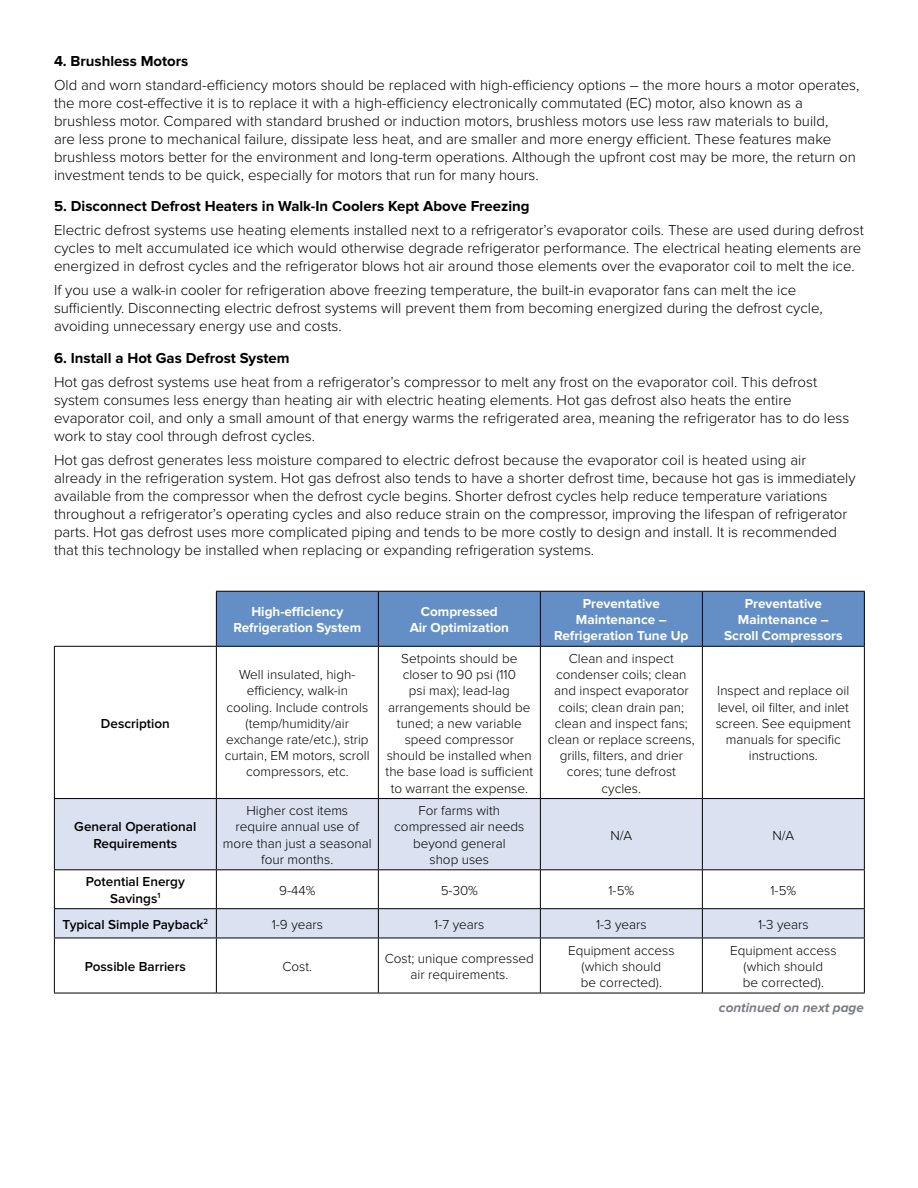
<style>
.page{position:relative;width:918px;height:1188px;background:#fff}
.page>*{position:absolute;margin:0;border:0;box-sizing:border-box;transform-origin:0 0}
.Body{font:300 15px/18px "Proxima Nova";color:#000}
.Sub_2{font:700 15px "Proxima Nova";color:#000}
.Body-2{font:300 13.5px/16.2px "Proxima Nova";color:#000;text-align:center}
.Body-3{font:700 13.5px/16.2px "Proxima Nova";color:#fff;text-align:center}
.Body-4{font:600 13.5px/16.2px "Proxima Nova";color:#000;text-align:center}
.t1{font:italic 700 13.5px "Proxima Nova";color:#797d82}
</style>
<div class="page">
<div style="left:217px;top:592px;width:647px;height:54px;background:#638fc6"></div>
<svg style="left:55px;top:799px;width:809px;height:139px;fill:#dae1f1"></svg>
<hr style="left:216px;top:591px;width:162px;height:1px;background:#000">
<hr style="left:216px;top:592px;width:1px;height:54px;background:#000">
<hr style="left:378px;top:591px;width:162px;height:1px;background:#000">
<hr style="left:378px;top:592px;width:1px;height:54px;background:#000">
<hr style="left:540px;top:591px;width:162px;height:1px;background:#000">
<hr style="left:540px;top:592px;width:1px;height:54px;background:#000">
<hr style="left:702px;top:591px;width:163px;height:1px;background:#000">
<hr style="left:702px;top:592px;width:1px;height:54px;background:#000">
<hr style="left:864px;top:592px;width:1px;height:54px;background:#000">
<hr style="left:54px;top:646px;width:162px;height:1px;background:#000">
<hr style="left:54px;top:647px;width:1px;height:151px;background:#000">
<hr style="left:216px;top:646px;width:162px;height:1px;background:#000">
<hr style="left:216px;top:647px;width:1px;height:151px;background:#000">
<hr style="left:378px;top:646px;width:162px;height:1px;background:#000">
<hr style="left:378px;top:647px;width:1px;height:151px;background:#000">
<hr style="left:540px;top:646px;width:162px;height:1px;background:#000">
<hr style="left:540px;top:647px;width:1px;height:151px;background:#000">
<hr style="left:702px;top:646px;width:163px;height:1px;background:#000">
<hr style="left:702px;top:647px;width:1px;height:151px;background:#000">
<hr style="left:864px;top:647px;width:1px;height:151px;background:#000">
<hr style="left:54px;top:798px;width:162px;height:1px;background:#000">
<hr style="left:54px;top:799px;width:1px;height:70px;background:#000">
<hr style="left:216px;top:798px;width:162px;height:1px;background:#000">
<hr style="left:216px;top:799px;width:1px;height:70px;background:#000">
<hr style="left:378px;top:798px;width:162px;height:1px;background:#000">
<hr style="left:378px;top:799px;width:1px;height:70px;background:#000">
<hr style="left:540px;top:798px;width:162px;height:1px;background:#000">
<hr style="left:540px;top:799px;width:1px;height:70px;background:#000">
<hr style="left:702px;top:798px;width:163px;height:1px;background:#000">
<hr style="left:702px;top:799px;width:1px;height:70px;background:#000">
<hr style="left:864px;top:799px;width:1px;height:70px;background:#000">
<hr style="left:54px;top:869px;width:162px;height:1px;background:#000">
<hr style="left:54px;top:870px;width:1px;height:38px;background:#000">
<hr style="left:216px;top:869px;width:162px;height:1px;background:#000">
<hr style="left:216px;top:870px;width:1px;height:38px;background:#000">
<hr style="left:378px;top:869px;width:162px;height:1px;background:#000">
<hr style="left:378px;top:870px;width:1px;height:38px;background:#000">
<hr style="left:540px;top:869px;width:162px;height:1px;background:#000">
<hr style="left:540px;top:870px;width:1px;height:38px;background:#000">
<hr style="left:702px;top:869px;width:163px;height:1px;background:#000">
<hr style="left:702px;top:870px;width:1px;height:38px;background:#000">
<hr style="left:864px;top:870px;width:1px;height:38px;background:#000">
<hr style="left:54px;top:908px;width:162px;height:1px;background:#000">
<svg style="left:54px;top:909px;width:1px;height:29px"></svg>
<hr style="left:216px;top:908px;width:162px;height:1px;background:#000">
<svg style="left:216px;top:909px;width:1px;height:29px"></svg>
<hr style="left:378px;top:908px;width:162px;height:1px;background:#000">
<svg style="left:378px;top:909px;width:1px;height:29px"></svg>
<hr style="left:540px;top:908px;width:162px;height:1px;background:#000">
<svg style="left:540px;top:909px;width:1px;height:29px"></svg>
<hr style="left:702px;top:908px;width:163px;height:1px;background:#000">
<svg style="left:702px;top:909px;width:1px;height:29px"></svg>
<svg style="left:864px;top:909px;width:1px;height:29px"></svg>
<hr style="left:54px;top:938px;width:162px;height:1px;background:#000">
<hr style="left:54px;top:938px;width:1px;height:55px;background:#000">
<hr style="left:216px;top:938px;width:162px;height:1px;background:#000">
<hr style="left:216px;top:938px;width:1px;height:55px;background:#000">
<hr style="left:378px;top:938px;width:162px;height:1px;background:#000">
<hr style="left:378px;top:938px;width:1px;height:55px;background:#000">
<hr style="left:540px;top:938px;width:162px;height:1px;background:#000">
<hr style="left:540px;top:938px;width:1px;height:55px;background:#000">
<hr style="left:702px;top:938px;width:163px;height:1px;background:#000">
<hr style="left:702px;top:938px;width:1px;height:55px;background:#000">
<hr style="left:864px;top:938px;width:1px;height:55px;background:#000">
<hr style="left:216px;top:993px;width:162px;height:1px;background:#000">
<hr style="left:378px;top:993px;width:162px;height:1px;background:#000">
<hr style="left:540px;top:993px;width:162px;height:1px;background:#000">
<hr style="left:702px;top:993px;width:163px;height:1px;background:#000">
<hr style="left:54px;top:993px;width:162px;height:1px;background:#000">
<p class="Sub_2" style="left:54px;top:52px;width:136px">4. Brushless Motors</p>
<p class="Body" style="left:54px;top:76px;width:807px">Old and worn standard-efficiency motors should be replaced with high-efficiency options – the more hours a motor operates, the more cost-effective it is to replace it with a high-efficiency electronically commutated (EC) motor, also known as a brushless motor. Compared with standard brushed or induction motors, brushless motors use less raw materials to build,<br>are less prone to mechanical failure, dissipate less heat, and are smaller and more energy efficient. These features make brushless motors better for the environment and long-term operations. Although the upfront cost may be more, the return on investment tends to be quick, especially for motors that run for many hours.</p>
<p class="Sub_2" style="left:54px;top:198px;width:477px">5. Disconnect Defrost Heaters in Walk-In Coolers Kept Above Freezing</p>
<p class="Body" style="left:54px;top:222px;width:811px">Electric defrost systems use heating elements installed next to a refrigerator’s evaporator coils. These are used during defrost cycles to melt accumulated ice which would otherwise degrade refrigerator performance. The electrical heating elements are energized in defrost cycles and the refrigerator blows hot air around those elements over the evaporator coil to melt the ice.</p>
<p class="Body" style="left:54px;top:282px;width:770px">If you use a walk-in cooler for refrigeration above freezing temperature, the built-in evaporator fans can melt the ice sufficiently. Disconnecting electric defrost systems will prevent them from becoming energized during the defrost cycle, avoiding unnecessary energy use and costs.</p>
<p class="Sub_2" style="left:54px;top:349px;width:237px">6. Install a Hot Gas Defrost System</p>
<p class="Body" style="left:54px;top:373px;width:797px">Hot gas defrost systems use heat from a refrigerator’s compressor to melt any frost on the evaporator coil. This defrost system consumes less energy than heating air with electric heating elements. Hot gas defrost also heats the entire evaporator coil, and only a small amount of that energy warms the refrigerated area, meaning the refrigerator has to do less work to stay cool through defrost cycles.</p>
<p class="Body" style="left:54px;top:451px;width:803px">Hot gas defrost generates less moisture compared to electric defrost because the evaporator coil is heated using air already in the refrigeration system. Hot gas defrost also tends to have a shorter defrost time, because hot gas is immediately available from the compressor when the defrost cycle begins. Shorter defrost cycles help reduce temperature variations throughout a refrigerator’s operating cycles and also reduce strain on the compressor, improving the lifespan of refrigerator parts. Hot gas defrost uses more complicated piping and tends to be more costly to design and install. It is recommended that this technology be installed when replacing or expanding refrigeration systems.</p>
<p class="Body-4" style="left:101px;top:715px;width:70px">Description</p>
<p class="Body-4" style="left:74px;top:819px;width:124px">General Operational<br>Requirements</p>
<p class="Body-3" style="left:233px;top:604px;width:129px">High-efficiency<br>Refrigeration System</p>
<p class="Body-3" style="left:410px;top:604px;width:101px">Compressed<br>Air Optimization</p>
<p class="Body-3" style="left:554px;top:596px;width:136px">Preventative<br>Maintenance –<br>Refrigeration Tune Up</p>
<p class="Body-3" style="left:724px;top:596px;width:120px">Preventative<br>Maintenance –<br>Scroll Compressors</p>
<p class="Body-2" style="left:225px;top:667px;width:146px">Well insulated, high&shy;efficiency, walk-in cooling. Include controls (temp/humidity/air exchange rate/etc.), strip curtain, EM motors, scroll compressors, etc.</p>
<p class="Body-2" style="left:386px;top:651px;width:149px">Setpoints should be closer to 90 psi (110<br>psi max); lead-lag arrangements should be tuned; a new variable speed compressor should be installed when the base load is sufficient to warrant the expense.</p>
<p class="Body-2" style="left:548px;top:651px;width:148px">Clean and inspect condenser coils; clean and inspect evaporator coils; clean drain pan; clean and inspect fans; clean or replace screens, grills, filters, and drier cores; tune defrost cycles.</p>
<p class="Body-2" style="left:716px;top:683px;width:137px">Inspect and replace oil level, oil filter, and inlet screen. See equipment manuals for specific instructions.</p>
<p class="Body-2" style="left:223px;top:803px;width:150px">Higher cost items<br>require annual use of more than just a seasonal four months.</p>
<p class="Body-2" style="left:394px;top:803px;width:132px">For farms with compressed air needs beyond general<br>shop uses</p>
<p class="Body-2" style="left:610px;top:827px;width:23px">N/A</p>
<p class="Body-2" style="left:772px;top:827px;width:23px">N/A</p>
<p class="Body-4" style="left:86px;top:874px;width:101px">Potential Energy<br>Savings<sup>1</sup></p>
<p class="Body-2" style="left:279px;top:882px;width:38px">9-44%</p>
<p class="Body-2" style="left:441px;top:882px;width:39px">5-30%</p>
<p class="Body-2" style="left:608px;top:882px;width:27px">1-5%</p>
<p class="Body-2" style="left:770px;top:882px;width:27px">1-5%</p>
<p class="Body-4" style="left:62px;top:916px;width:147px">Typical Simple Payback<sup>2</sup></p>
<p class="Body-2" style="left:272px;top:916px;width:53px">1-9 years</p>
<p class="Body-2" style="left:434px;top:916px;width:52px">1-7 years</p>
<p class="Body-2" style="left:596px;top:916px;width:52px">1-3 years</p>
<p class="Body-2" style="left:758px;top:916px;width:52px">1-3 years</p>
<p class="Body-4" style="left:85px;top:959px;width:103px">Possible Barriers</p>
<p class="Body-2" style="left:283px;top:958px;width:31px">Cost.</p>
<p class="Body-2" style="left:385px;top:950px;width:151px">Cost; unique compressed air requirements.</p>
<p class="Body-2" style="left:568px;top:942px;width:108px">Equipment access (which should<br>be corrected).</p>
<p class="Body-2" style="left:730px;top:942px;width:108px">Equipment access (which should<br>be corrected).</p>
<p class="t1" style="left:719px;top:1000px;width:147px">continued on next page</p>
</div>
